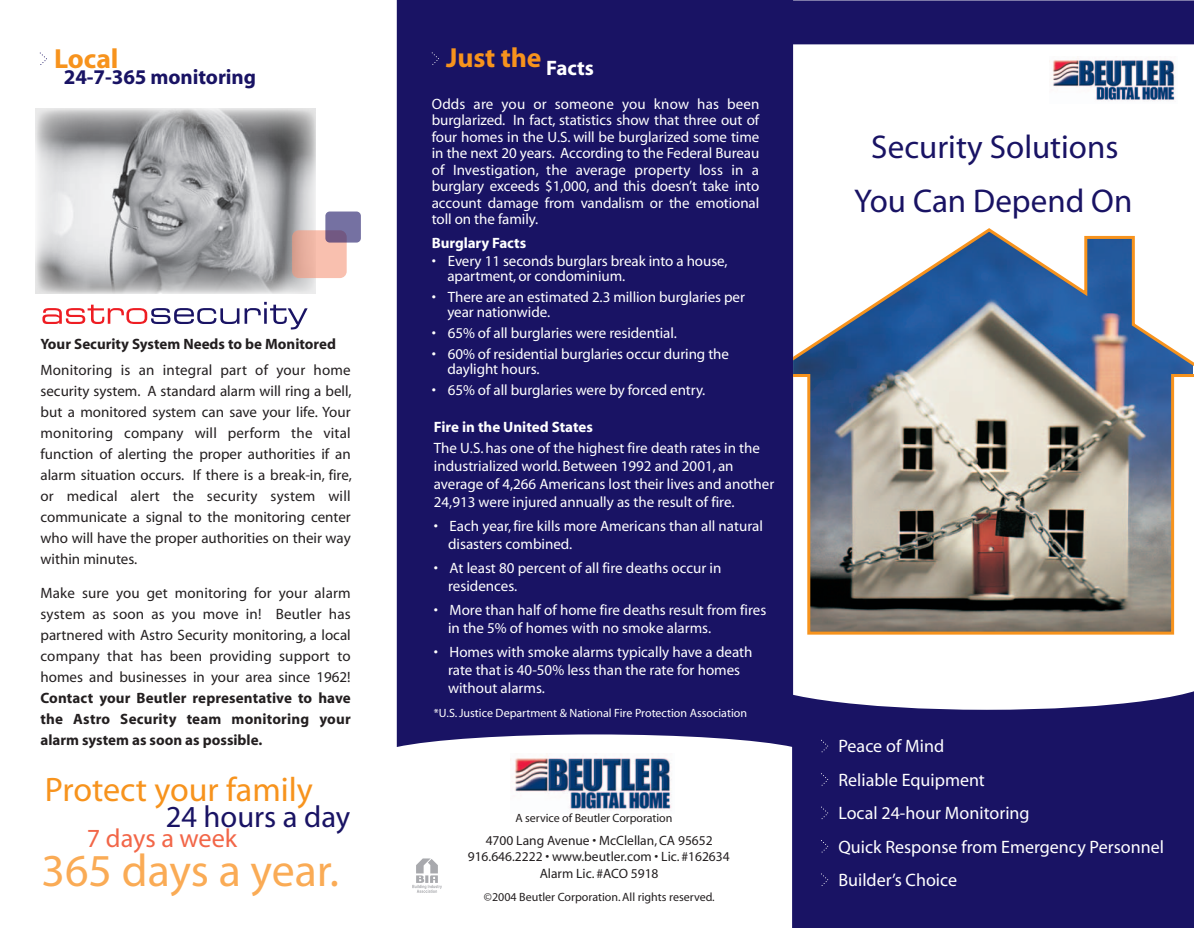
<style>
.page{position:relative;width:1194px;height:928px;background:#fff}
.page>*{position:absolute;margin:0;border:0;box-sizing:border-box;transform-origin:0 0}
.t1{font:45.9px "Myriad";color:#faab55}
.t2{font:34.05px "Myriad";color:#f7931d}
.t3{font:33px/54px "Myriad";color:#191364;text-align:center}
.t4{font:30.6px "Myriad";color:#191364}
.t5{font:700 27.75px "Myriad";letter-spacing:-.005em;color:#f7931d}
.t6{font:26.25px "Myriad";color:#f26648}
.t7{font:700 21px "Myriad";letter-spacing:-.005em;color:#191364}
.t8{font:18px/33.5px "Myriad";color:#fff}
.t9{font:15px/18px "Myriad";color:#fff}
.t10{font:15px/21px "Myriad";color:#231f20;text-align:justify}
.t11{font:700 15px/21px "Myriad";color:#231f20;text-align:justify}
.t12{font:700 15px "Myriad";letter-spacing:-.005em;color:#fff}
.t13{font:13.5px/16.2px "Myriad";color:#231f20;text-align:center}
.t14{font:12px "Myriad";color:#231f20}
.t15{font:12px "Myriad";color:#fff}
</style>
<div class="page">
<div style="left:792px;top:685px;width:401px;height:243px;background:#191364"></div>
<svg style="left:792px;top:646px;width:401px;height:64px"></svg>
<div style="left:396px;top:0;width:396px;height:747px;background:#191364"></div>
<img style="left:1049px;top:60px;width:126px;height:41px">
<img style="left:514px;top:758px;width:158px;height:53px">
<div style="left:788px;top:0;width:405px;height:44px;background:#191364"></div>
<svg style="left:792px;top:227px;width:401px;height:406px"></svg>
<svg style="left:821px;top:739px;width:7px;height:14px"></svg>
<svg style="left:821px;top:773px;width:7px;height:13px"></svg>
<svg style="left:821px;top:806px;width:7px;height:14px"></svg>
<svg style="left:821px;top:840px;width:7px;height:13px"></svg>
<svg style="left:821px;top:873px;width:7px;height:13px"></svg>
<svg style="left:39px;top:52px;width:8px;height:13px"></svg>
<svg style="left:42px;top:302px;width:265px;height:27px"></svg>
<img style="left:36px;top:108px;width:279px;height:185px">
<svg style="left:292px;top:211px;width:69px;height:67px"></svg>
<svg style="left:431px;top:52px;width:8px;height:14px"></svg>
<svg style="left:412px;top:858px;width:30px;height:35px"></svg>
<h3 class="t5" style="left:54px;top:44px;width:66px">Local</h3>
<h3 class="t7" style="left:64px;top:66px;width:194px">24-7-365 monitoring</h3>
<p class="t11" style="left:40px;top:334px;width:297px">Your Security System Needs to be Monitored</p>
<p class="t10" style="left:40px;top:360px;width:313px">Monitoring is an integral part of your home security system. A standard alarm will ring a bell, but a monitored system can save your life. Your monitoring company will perform the vital function of alerting the proper authorities if an alarm situation occurs. If there is a break-in, fire, or medical alert the security system will communicate a signal to the monitoring center who will have the proper authorities on their way within minutes.</p>
<p class="t10" style="left:40px;top:583px;width:312px">Make sure you get monitoring for your alarm system as soon as you move in! Beutler has partnered with Astro Security monitoring, a local company that has been providing support to homes and businesses in your area since 1962!</p>
<p class="t11" style="left:40px;top:688px;width:312px">Contact your Beutler representative to have the Astro Security team monitoring your alarm system as soon as possible.</p>
<h2 class="t2" style="left:45px;top:773px;width:269px">Protect your family</h2>
<h3 class="t4" style="left:166px;top:801px;width:186px">24 hours a day</h3>
<h3 class="t6" style="left:87px;top:825px;width:152px">7 days a week</h3>
<h1 class="t1" style="left:42px;top:848px;width:299px">365 days a year.</h1>
<h3 class="t5" style="left:446px;top:44px;width:149px">Just the <sub>Facts</sub></h3>
<p class="t9" style="left:431px;top:96px;width:329px;line-height:16.5px;text-align:justify">Odds are you or someone you know has been burglarized. In fact, statistics show that three out of four homes in the U.S. will be burglarized some time in the next 20 years. According to the Federal Bureau of Investigation, the average property loss in a burglary exceeds $1,000, and this doesn’t take into account damage from vandalism or the emotional toll on the family.</p>
<p class="t12" style="left:431px;top:235px;width:96px">Burglary Facts</p>
<p class="t9" style="left:447px;top:254px;width:281px;line-height:15px;text-indent:-16px">• Every 11 seconds burglars break into a house, apartment, or condominium.</p>
<p class="t9" style="left:447px;top:290px;width:299px;line-height:15px;text-indent:-16px">• There are an estimated 2.3 million burglaries per year nationwide.</p>
<p class="t9" style="left:431px;top:325px;width:246px">• 65% of all burglaries were residential.</p>
<p class="t9" style="left:447px;top:347px;width:283px;line-height:15px;text-indent:-16px">• 60% of residential burglaries occur during the daylight hours.</p>
<p class="t9" style="left:431px;top:382px;width:275px">• 65% of all burglaries were by forced entry.</p>
<p class="t12" style="left:434px;top:419px;width:161px">Fire in the United States</p>
<p class="t9" style="left:434px;top:440px;width:342px">The U.S. has one of the highest fire death rates in the industrialized world. Between 1992 and 2001, an average of 4,266 Americans lost their lives and another 24,913 were injured annually as the result of fire.</p>
<p class="t9" style="left:448px;top:518px;width:316px;text-indent:-14px">• Each year, fire kills more Americans than all natural disasters combined.</p>
<p class="t9" style="left:448px;top:560px;width:275px;text-indent:-14px">• At least 80 percent of all fire deaths occur in residences.</p>
<p class="t9" style="left:448px;top:602px;width:320px;text-indent:-14px">• More than half of home fire deaths result from fires in the 5% of homes with no smoke alarms.</p>
<p class="t9" style="left:448px;top:644px;width:306px;text-indent:-14px">• Homes with smoke alarms typically have a death rate that is 40-50% less than the rate for homes without alarms.</p>
<p class="t15" style="left:434px;top:707px;width:315px">*U.S. Justice Department &amp; National Fire Protection Association</p>
<p class="t14" style="left:515px;top:812px;width:158px">A service of Beutler Corporation</p>
<p class="t13" style="left:467px;top:833px;width:263px">4700 Lang Avenue • McClellan, CA 95652<br>916.646.2222 • www.beutler.com • Lic. #162634<br>Alarm Lic. #ACO 5918</p>
<p class="t14" style="left:484px;top:891px;width:232px">©2004 Beutler Corporation. All rights reserved.</p>
<h3 class="t3" style="left:854px;top:121px;width:279px">Security Solutions<br>You Can Depend On</h3>
<p class="t8" style="left:838px;top:730px;width:327px">Peace of Mind<br>Reliable Equipment<br>Local 24-hour Monitoring<br>Quick Response from Emergency Personnel<br>Builder’s Choice</p>
</div>
